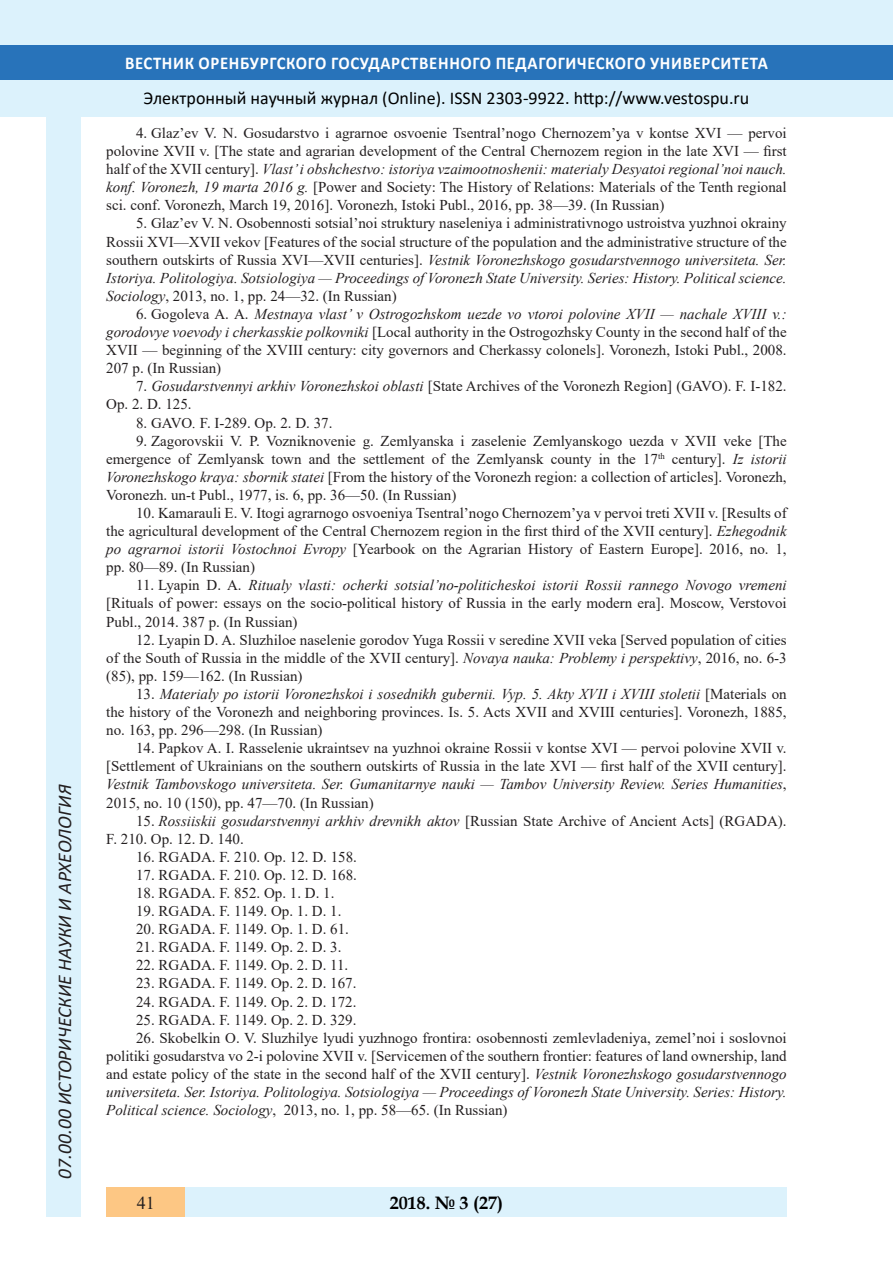
<style>
.page{position:relative;width:893px;height:1263px;background:#fff}
.page>*{position:absolute;margin:0;border:0;box-sizing:border-box;transform-origin:0 0}
.t1{font:italic 19.5px "Calibri";color:#231f20}
.t2{font:18px "Calibri";color:#000}
.t3{font:700 18px "Calibri";letter-spacing:.04em;color:#fff;scale:.93 1}
.t4{font:700 18px "Book Antiqua";color:#000}
.t5{font:18px "Times New Roman";color:#231f20}
.литература{font:15px/18.1px "Times New Roman";color:#231f20;text-align:justify}
.s1{font-style:italic}
</style>
<div class="page">
<div style="left:0;top:0;width:893px;height:116px;background:#dcf2fc"></div>
<div style="left:0;top:45px;width:893px;height:34px;background:#2873ba"></div>
<div style="left:47px;top:116px;width:34px;height:1101px;background:#dcf2fc"></div>
<div style="left:106px;top:1188px;width:681px;height:29px;background:#dcf2fc"></div>
<div style="left:106px;top:1188px;width:79px;height:29px;background:#fdc784"></div>
<h1 class="t1" style="left:51px;top:1179px;width:395px;rotate:-90deg">07.00.00 ИСТОРИЧЕСКИЕ НАУКИ И АРХЕОЛОГИЯ</h1>
<h1 class="t1" style="left:51px;top:1105px;width:206px;rotate:-90deg">БИОЛОГИЧЕСКИЕ НАУКИ</h1>
<h1 class="t1" style="left:51px;top:1169px;width:11px;rotate:-90deg">3</h1>
<p class="t3" style="left:125px;top:50px;width:693px">ВЕСТНИК ОРЕНБУРГСКОГО ГОСУДАРСТВЕННОГО ПЕДАГОГИЧЕСКОГО УНИВЕРСИТЕТА</p>
<p class="t2" style="left:144px;top:85px;width:607px">Электронный научный журнал (Online). ISSN 2303-9922. http://www.vestospu.ru</p>
<p class="t2" style="left:583px;top:85px;width:13px">t</p>
<p class="t2" style="left:583px;top:85px;width:13px">t</p>
<p class="литература" style="left:106px;top:123px;width:682px;text-indent:30px">4. Glaz’ev V. N. Gosudarstvo i agrarnoe osvoenie Tsentral’nogo Chernozem’ya v kontse XVI — pervoi polovine XVII v. [The state and agrarian development of the Central Chernozem region in the late XVI — first half of the XVII century]. <span class="s1">Vlast’ i obshchestvo: istoriya vzaimootnoshenii: materialy Desyatoi regional’noi nauch. konf. Voronezh, 19 marta 2016 g.</span> [Power and Society: The History of Relations: Materials of the Tenth regional sci. conf. Voronezh, March 19, 2016]. Voronezh, Istoki Publ., 2016, pp. 38—39. (In Russian)</p>
<p class="литература" style="left:106px;top:214px;width:682px;text-indent:30px">5. Glaz’ev V. N. Osobennosti sotsial’noi struktury naseleniya i administrativnogo ustroistva yuzhnoi okrainy Rossii XVI—XVII vekov [Features of the social structure of the population and the administrative structure of the southern outskirts of Russia XVI—XVII centuries]. <span class="s1">Vestnik Voronezhskogo gosudarstvennogo universiteta. Ser.<br>Istoriya. Politologiya. Sotsiologiya — Proceedings of Voronezh State University. Series: History. Political science.<br>Sociology</span>, 2013, no. 1, pp. 24—32. (In Russian)</p>
<p class="литература" style="left:106px;top:304px;width:682px;text-indent:30px">6. Gogoleva A. A. <span class="s1">Mestnaya vlast’ v Ostrogozhskom uezde vo vtoroi polovine XVII — nachale XVIII v.: gorodovye voevody i cherkasskie polkovniki</span> [Local authority in the Ostrogozhsky County in the second half of the XVII — beginning of the XVIII century: city governors and Cherkassy colonels]. Voronezh, Istoki Publ., 2008.<br>207 p. (In Russian)</p>
<p class="литература" style="left:106px;top:377px;width:682px;text-indent:30px">7. <span class="s1">Gosudarstvennyi arkhiv Voronezhskoi oblasti</span> [State Archives of the Voronezh Region] (GAVO). F. I-182.<br>Op. 2. D. 125.</p>
<p class="литература" style="left:136px;top:413px;width:198px">8. GAVO<span class="s1">.</span> F. I-289. Op. 2. D. 37.</p>
<p class="литература" style="left:106px;top:431px;width:682px;text-indent:30px">9. Zagorovskii V. P. Vozniknovenie g. Zemlyanska i zaselenie Zemlyanskogo uezda v XVII veke [The emergence of Zemlyansk town and the settlement of the Zemlyansk county in the 17<sup>th</sup> century]. <span class="s1">Iz istorii Voronezhskogo kraya: sbornik statei</span> [From the history of the Voronezh region: a collection of articles]. Voronezh, Voronezh. un-t Publ., 1977, is. 6, pp. 36—50. (In Russian)</p>
<p class="литература" style="left:106px;top:503px;width:682px;text-indent:30px">10. Kamarauli E. V. Itogi agrarnogo osvoeniya Tsentral’nogo Chernozem’ya v pervoi treti XVII v. [Results of the agricultural development of the Central Chernozem region in the first third of the XVII century]. <span class="s1">Ezhegodnik po agrarnoi istorii Vostochnoi Evropy</span> [Yearbook on the Agrarian History of Eastern Europe]. 2016, no. 1, pp. 80—89. (In Russian)</p>
<p class="литература" style="left:106px;top:576px;width:682px;text-indent:30px">11. Lyapin D. A. <span class="s1">Ritualy vlasti: ocherki sotsial’no-politicheskoi istorii Rossii rannego Novogo vremeni </span>[Rituals of power: essays on the socio-political history of Russia in the early modern era]. Moscow, Verstovoi Publ., 2014. 387 p. (In Russian)</p>
<p class="литература" style="left:106px;top:630px;width:682px;text-indent:30px">12. Lyapin D. A. Sluzhiloe naselenie gorodov Yuga Rossii v seredine XVII veka [Served population of cities of the South of Russia in the middle of the XVII century]. <span class="s1">Novaya nauka: Problemy i perspektivy</span>, 2016, no. 6-3 (85), pp. 159—162. (In Russian)</p>
<p class="литература" style="left:106px;top:684px;width:682px;text-indent:30px">13. <span class="s1">Materialy po istorii Voronezhskoi i sosednikh gubernii. Vyp. 5. Akty XVII i XVIII stoletii</span> [Materials on the history of the Voronezh and neighboring provinces. Is. 5. Acts XVII and XVIII centuries]. Voronezh, 1885, no. 163, pp. 296—298. (In Russian)</p>
<p class="литература" style="left:106px;top:739px;width:682px;text-indent:30px">14. Papkov A. I. Rasselenie ukraintsev na yuzhnoi okraine Rossii v kontse XVI — pervoi polovine XVII v. [Settlement of Ukrainians on the southern outskirts of Russia in the late XVI — first half of the XVII century].<br><span class="s1">Vestnik Tambovskogo universiteta. Ser. Gumanitarnye nauki — Tambov University Review. Series Humanities</span>, 2015, no. 10 (150), pp. 47—70. (In Russian)</p>
<p class="литература" style="left:106px;top:811px;width:682px;text-indent:30px">15. <span class="s1">Rossiiskii gosudarstvennyi arkhiv drevnikh aktov</span> [Russian State Archive of Ancient Acts] (RGADA).<br>F. 210. Op. 12. D. 140.</p>
<p class="литература" style="left:136px;top:847px;width:222px">16. RGADA. F. 210. Op. 12. D. 158.</p>
<p class="литература" style="left:136px;top:865px;width:222px">17. RGADA. F. 210. Op. 12. D. 168.</p>
<p class="литература" style="left:136px;top:883px;width:200px">18. RGADA. F. 852. Op. 1. D. 1.</p>
<p class="литература" style="left:136px;top:901px;width:207px">19. RGADA. F. 1149. Op. 1. D. 1.</p>
<p class="литература" style="left:136px;top:920px;width:214px">20. RGADA. F. 1149. Op. 1. D. 61.</p>
<p class="литература" style="left:136px;top:938px;width:207px">21. RGADA. F. 1149. Op. 2. D. 3.</p>
<p class="литература" style="left:136px;top:956px;width:214px">22. RGADA. F. 1149. Op. 2. D. 11.</p>
<p class="литература" style="left:136px;top:974px;width:222px">23. RGADA. F. 1149. Op. 2. D. 167.</p>
<p class="литература" style="left:136px;top:992px;width:222px">24. RGADA. F. 1149. Op. 2. D. 172.</p>
<p class="литература" style="left:136px;top:1010px;width:222px">25. RGADA. F. 1149. Op. 2. D. 329.</p>
<p class="литература" style="left:106px;top:1028px;width:682px;text-indent:30px">26. Skobelkin O. V. Sluzhilye lyudi yuzhnogo frontira: osobennosti zemlevladeniya, zemel’noi i soslovnoi politiki gosudarstva vo 2-i polovine XVII v. [Servicemen of the southern frontier: features of land ownership, land and estate policy of the state in the second half of the XVII century]. <span class="s1">Vestnik Voronezhskogo gosudarstvennogo universiteta. Ser. Istoriya. Politologiya. Sotsiologiya — Proceedings of Voronezh State University. Series: History.<br>Political science. Sociology</span>, 2013, no. 1, pp. 58—65. (In Russian)</p>
<p class="t4" style="left:390px;top:1190px;width:115px">2018. № 3 (27)</p>
<p class="t5" style="left:137px;top:1190px;width:19px">41</p>
<p class="t4" style="left:460px;top:1190px;width:39px">2 6</p>
<p class="t4" style="left:460px;top:1190px;width:39px">1 5</p>
</div>
